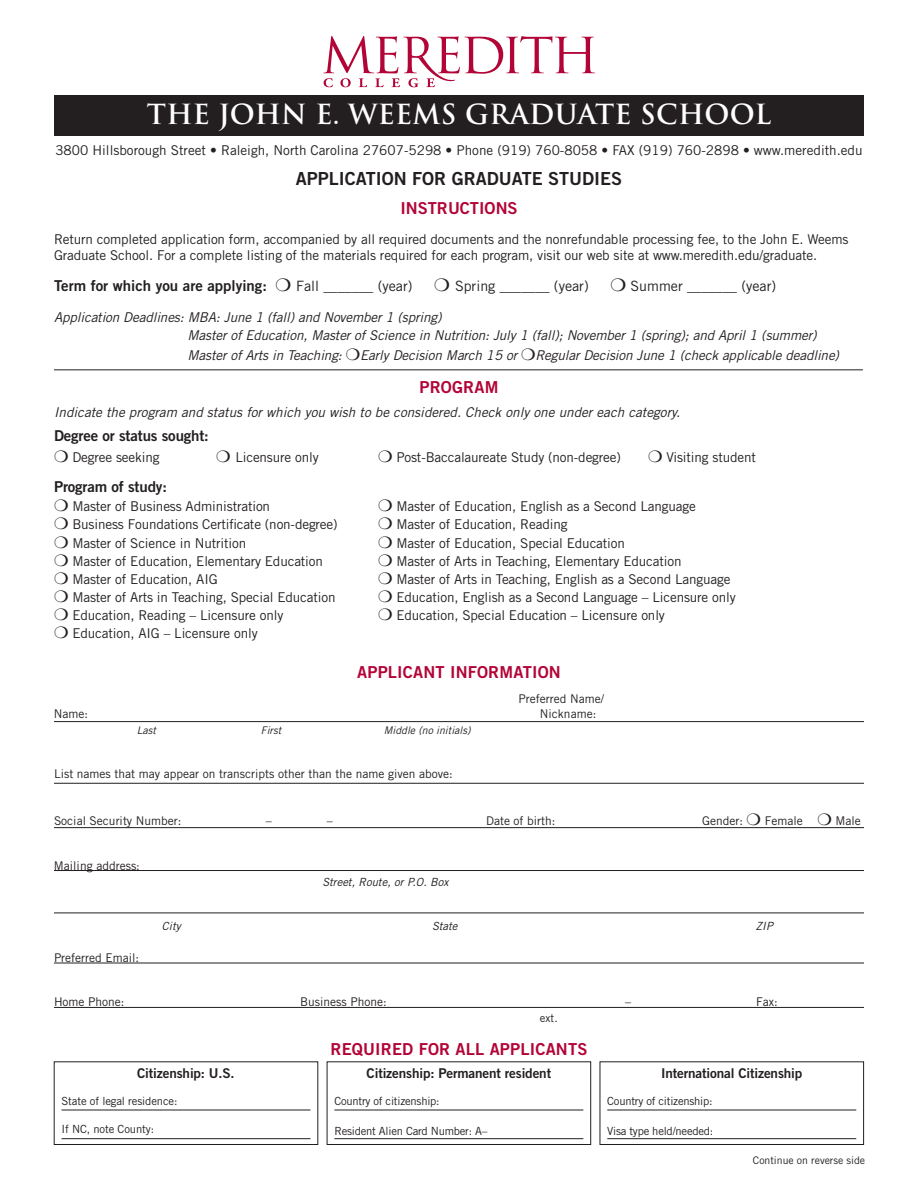
<style>
.page{position:relative;width:918px;height:1188px;background:#fff}
.page>*{position:absolute;margin:0;border:0;box-sizing:border-box;transform-origin:0 0}
.t1{font:700 27px "Trajan";letter-spacing:.01em;color:#fff}
.t2{font:18px "Trade Gothic LT Std Bd 2";color:#231f20}
.t3{font:16.5px "Trade Gothic LT Std Bd 2";letter-spacing:.01em;color:#b30437}
.t4{font:15px "Trade Gothic LT Std Bd 2";letter-spacing:-.01em;color:#231f20}
.t5{font:14.25px "Trade Gothic";color:#231f20}
.t6{font:13.5px/16.2px "Trade Gothic";letter-spacing:-.01em;color:#231f20}
.t7{font:italic 13.5px/18px "Trade Gothic";letter-spacing:-.01em;color:#231f20}
.t8{font:13.5px "Trade Gothic LT Std Bd 2";letter-spacing:-.01em;color:#231f20}
.t9{font:12px "Trade Gothic";color:#231f20}
.t10{font:11.25px "Trade Gothic";letter-spacing:-.02em;color:#231f20}
.t11{font:italic 11.25px "Trade Gothic";color:#231f20}
.t12{font:italic 10.5px "Trade Gothic";color:#231f20}
.t13{font:10.5px "Trade Gothic";color:#231f20}
</style>
<div class="page">
<svg style="left:323px;top:36px;width:272px;height:51px"></svg>
<div style="left:54px;top:95px;width:810px;height:41px;background:#231f20"></div>
<hr style="left:54px;top:721px;width:810px;height:1px;background:#231f20">
<hr style="left:54px;top:783px;width:810px;height:1px;background:#231f20">
<hr style="left:54px;top:827px;width:810px;height:1px;background:#231f20">
<hr style="left:54px;top:870px;width:810px;height:1px;background:#231f20">
<hr style="left:54px;top:913px;width:810px;height:1px;background:#231f20">
<hr style="left:54px;top:963px;width:810px;height:1px;background:#231f20">
<hr style="left:54px;top:1007px;width:810px;height:1px;background:#231f20">
<div style="left:54px;top:1062px;width:264px;height:83px;border:1px solid #231f20"></div>
<hr style="left:62px;top:1110px;width:248px;height:1px;background:#231f20">
<hr style="left:62px;top:1138px;width:248px;height:1px;background:#231f20">
<div style="left:327px;top:1062px;width:264px;height:83px;border:1px solid #231f20"></div>
<hr style="left:334px;top:1110px;width:249px;height:1px;background:#231f20">
<hr style="left:334px;top:1138px;width:249px;height:1px;background:#231f20">
<div style="left:600px;top:1062px;width:264px;height:83px;border:1px solid #231f20"></div>
<hr style="left:607px;top:1110px;width:249px;height:1px;background:#231f20">
<hr style="left:607px;top:1138px;width:249px;height:1px;background:#231f20">
<hr style="left:54px;top:369px;width:809px;height:1px;background:#231f20">
<h1 class="t1" style="left:147px;top:98px;width:626px">THE JOHN E. WEEMS GRADUATE SCHOOL</h1>
<p class="t6" style="left:55px;top:142px;width:809px">3800 Hillsborough Street • Raleigh, North Carolina 27607-5298 • Phone (919) 760-8058 • FAX (919) 760-2898 • www.meredith.edu</p>
<h2 class="t2" style="left:296px;top:168px;width:325px">Application for Graduate Studies</h2>
<p class="t3" style="left:400px;top:198px;width:39px">INSTRUCTION</p>
<p class="t3" style="left:508px;top:198px;width:12px">S</p>
<p class="t6" style="left:54px;top:231px;width:796px">Return completed application form, accompanied by all required documents and the nonrefundable processing fee, to the John E. Weems<br>Graduate School. For a complete listing of the materials required for each program, visit our web site at www.meredith.edu/graduate.</p>
<p class="t4" style="left:54px;top:276px;width:215px">Term for which you are applying:</p>
<p class="t5" style="left:296px;top:277px;width:118px">Fall _______ (year)</p>
<p class="t5" style="left:455px;top:277px;width:135px">Spring _______ (year)</p>
<p class="t5" style="left:631px;top:277px;width:147px">Summer _______ (year)</p>
<p class="t7" style="left:188px;top:308px;width:631px;text-indent:-134px">Application Deadlines: MBA: June 1 (fall) and November 1 (spring)<br>Master of Education, Master of Science in Nutrition: July 1 (fall); November 1 (spring); and April 1 (summer)</p>
<p class="t7" style="left:188px;top:346px;width:156px">Master of Arts in Teaching:</p>
<p class="t7" style="left:360px;top:346px;width:159px">Early Decision March 15 or</p>
<p class="t7" style="left:535px;top:346px;width:305px">Regular Decision June 1 (check applicable deadline)</p>
<p class="t3" style="left:420px;top:377px;width:12px">PRO</p>
<p class="t3" style="left:452px;top:377px;width:48px">GRAM</p>
<p class="t7" style="left:54px;top:403px;width:628px">Indicate the program and status for which you wish to be considered. Check only one under each category.</p>
<p class="t4" style="left:54px;top:426px;width:156px">Degree or status sought:</p>
<p class="t6" style="left:72px;top:449px;width:89px">Degree seeking</p>
<p class="t6" style="left:235px;top:449px;width:85px">Licensure only</p>
<p class="t6" style="left:396px;top:449px;width:226px">Post-Baccalaureate Study (non-degree)</p>
<p class="t6" style="left:666px;top:449px;width:91px">Visiting student</p>
<p class="t4" style="left:54px;top:477px;width:114px">Program of study:</p>
<p class="t6" style="left:72px;top:498px;width:199px">Master of Business Administration</p>
<p class="t6" style="left:396px;top:498px;width:301px">Master of Education, English as a Second Language</p>
<p class="t6" style="left:72px;top:516px;width:267px">Business Foundations Certificate (non-degree)</p>
<p class="t6" style="left:396px;top:516px;width:173px">Master of Education, Reading</p>
<p class="t6" style="left:72px;top:535px;width:175px">Master of Science in Nutrition</p>
<p class="t6" style="left:396px;top:535px;width:230px">Master of Education, Special Education</p>
<p class="t6" style="left:72px;top:553px;width:252px">Master of Education, Elementary Education</p>
<p class="t6" style="left:396px;top:553px;width:287px">Master of Arts in Teaching, Elementary Education</p>
<p class="t6" style="left:72px;top:571px;width:147px">Master of Education, AIG</p>
<p class="t6" style="left:396px;top:571px;width:336px">Master of Arts in Teaching, English as a Second Language</p>
<p class="t6" style="left:72px;top:589px;width:265px">Master of Arts in Teaching, Special Education</p>
<p class="t6" style="left:396px;top:589px;width:341px">Education, English as a Second Language – Licensure only</p>
<p class="t6" style="left:72px;top:607px;width:213px">Education, Reading – Licensure only</p>
<p class="t6" style="left:396px;top:607px;width:270px">Education, Special Education – Licensure only</p>
<p class="t6" style="left:72px;top:625px;width:187px">Education, AIG – Licensure only</p>
<p class="t3" style="left:357px;top:662px;width:21px">APPLIC</p>
<p class="t3" style="left:413px;top:662px;width:48px">ANT INFOR</p>
<p class="t3" style="left:499px;top:662px;width:34px">MATION</p>
<p class="t9" style="left:518px;top:692px;width:87px">Preferred Name/</p>
<p class="t9" style="left:54px;top:706px;width:36px">Name:</p>
<p class="t9" style="left:540px;top:706px;width:58px">Nickname:</p>
<p class="t12" style="left:137px;top:724px;width:21px">Last</p>
<p class="t12" style="left:261px;top:724px;width:22px">First</p>
<p class="t12" style="left:384px;top:724px;width:88px">Middle (no initials)</p>
<p class="t9" style="left:54px;top:767px;width:400px">List names that may appear on transcripts other than the name given above:</p>
<p class="t9" style="left:54px;top:814px;width:129px">Social Security Number:</p>
<p class="t9" style="left:266px;top:814px;width:7px">–</p>
<p class="t9" style="left:327px;top:814px;width:7px">–</p>
<p class="t9" style="left:486px;top:814px;width:71px">Date of birth:</p>
<p class="t9" style="left:702px;top:814px;width:43px">Gender:</p>
<p class="t9" style="left:765px;top:814px;width:40px">Female</p>
<p class="t9" style="left:835px;top:814px;width:27px">Male</p>
<p class="t9" style="left:54px;top:858px;width:87px">Mailing address:</p>
<p class="t11" style="left:322px;top:875px;width:127px">Street, Route, or P.O. Box</p>
<p class="t11" style="left:162px;top:919px;width:20px">City</p>
<p class="t11" style="left:432px;top:919px;width:27px">State</p>
<p class="t11" style="left:756px;top:919px;width:18px">ZIP</p>
<p class="t9" style="left:54px;top:950px;width:87px">Preferred Email:</p>
<p class="t9" style="left:54px;top:995px;width:72px">Home Phone:</p>
<p class="t9" style="left:300px;top:995px;width:88px">Business Phone:</p>
<p class="t9" style="left:625px;top:995px;width:7px">–</p>
<p class="t9" style="left:756px;top:995px;width:23px">Fax:</p>
<p class="t10" style="left:540px;top:1011px;width:19px">ext.</p>
<p class="t3" style="left:331px;top:1039px;width:256px">Required for all applicants</p>
<p class="t8" style="left:137px;top:1065px;width:99px">Citizenship: U .S.</p>
<p class="t10" style="left:62px;top:1095px;width:118px">State of legal residence:</p>
<p class="t10" style="left:62px;top:1123px;width:94px">If NC, note County:</p>
<p class="t8" style="left:367px;top:1065px;width:186px">Citizenship: Permanent resident</p>
<p class="t10" style="left:334px;top:1095px;width:107px">Country of citizenship:</p>
<p class="t10" style="left:334px;top:1124px;width:155px">Resident Alien Card Number: A–</p>
<p class="t8" style="left:661px;top:1065px;width:143px">I nternational Citizenship</p>
<p class="t10" style="left:607px;top:1095px;width:107px">Country of citizenship:</p>
<p class="t10" style="left:607px;top:1124px;width:108px">Visa type held/needed:</p>
<p class="t13" style="left:753px;top:1154px;width:114px">Continue on reverse side</p>
</div>
